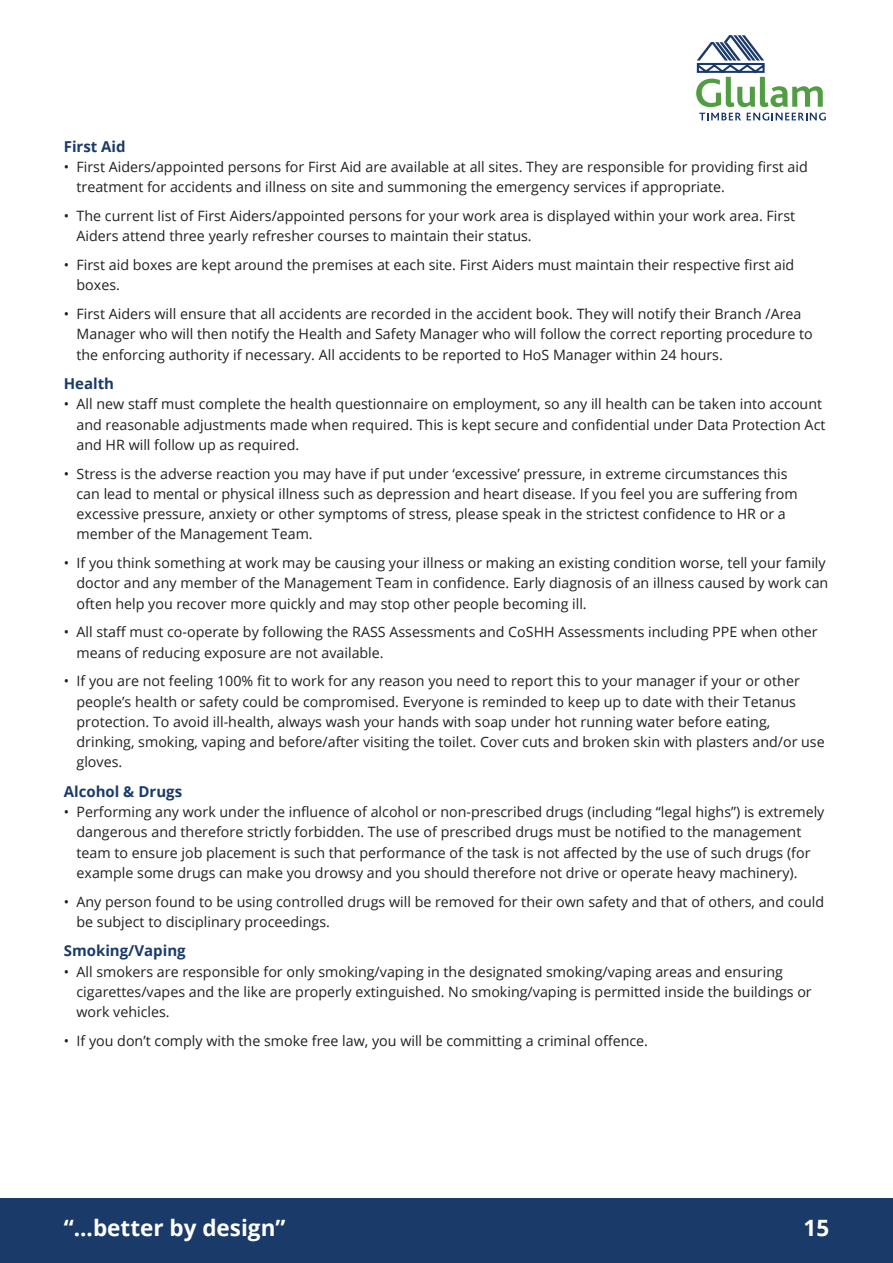
<style>
.page{position:relative;width:893px;height:1263px;background:#fff}
.page>*{position:absolute;margin:0;border:0;box-sizing:border-box;transform-origin:0 0}
.t1{font:700 22.5px "Open Sans";color:#fff}
._2__Second_Header{font:700 15px "Open Sans";color:#1a3b6a}
._3__Main_Text{font:14.25px/20.2px "Open Sans";color:#231f20}
</style>
<div class="page">
<div style="left:0;top:1198px;width:893px;height:65px;background:#1a3b6a"></div>
<svg style="left:696px;top:35px;width:127px;height:72px"></svg>
<svg style="left:699px;top:113px;width:42px;height:7px"></svg>
<svg style="left:747px;top:113px;width:79px;height:8px"></svg>
<p class="_2__Second_Header" style="left:64px;top:136px;width:63px">First Aid</p>
<p class="_3__Main_Text" style="left:77px;top:156px;width:733px;text-indent:-13px">• First Aiders/appointed persons for First Aid are available at all sites. They are responsible for providing first aid treatment for accidents and illness on site and summoning the emergency services if appropriate.</p>
<p class="_3__Main_Text" style="left:77px;top:205px;width:720px;text-indent:-13px">• The current list of First Aiders/appointed persons for your work area is displayed within your work area. First<br>Aiders attend three yearly refresher courses to maintain their status.</p>
<p class="_3__Main_Text" style="left:77px;top:254px;width:719px;text-indent:-13px">• First aid boxes are kept around the premises at each site. First Aiders must maintain their respective first aid boxes.</p>
<p class="_3__Main_Text" style="left:77px;top:303px;width:738px;text-indent:-13px">• First Aiders will ensure that all accidents are recorded in the accident book. They will notify their Branch /Area<br>Manager who will then notify the Health and Safety Manager who will follow the correct reporting procedure to the enforcing authority if necessary. All accidents to be reported to HoS Manager within 24 hours.</p>
<p class="_2__Second_Header" style="left:64px;top:373px;width:52px">Health</p>
<p class="_3__Main_Text" style="left:77px;top:394px;width:750px;text-indent:-13px">• All new staff must complete the health questionnaire on employment, so any ill health can be taken into account and reasonable adjustments made when required. This is kept secure and confidential under Data Protection Act and HR will follow up as required.</p>
<p class="_3__Main_Text" style="left:77px;top:463px;width:723px;text-indent:-13px">• Stress is the adverse reaction you may have if put under ‘excessive’ pressure, in extreme circumstances this can lead to mental or physical illness such as depression and heart disease. If you feel you are suffering from excessive pressure, anxiety or other symptoms of stress, please speak in the strictest confidence to HR or a member of the Management Team.</p>
<p class="_3__Main_Text" style="left:77px;top:552px;width:753px;text-indent:-13px">• If you think something at work may be causing your illness or making an existing condition worse, tell your family doctor and any member of the Management Team in confidence. Early diagnosis of an illness caused by work can often help you recover more quickly and may stop other people becoming ill.</p>
<p class="_3__Main_Text" style="left:77px;top:622px;width:742px;text-indent:-13px">• All staff must co-operate by following the RASS Assessments and CoSHH Assessments including PPE when other means of reducing exposure are not available.</p>
<p class="_3__Main_Text" style="left:77px;top:671px;width:750px;text-indent:-13px">• If you are not feeling 100% fit to work for any reason you need to report this to your manager if your or other people’s health or safety could be compromised. Everyone is reminded to keep up to date with their Tetanus protection. To avoid ill-health, always wash your hands with soap under hot running water before eating, drinking, smoking, vaping and before/after visiting the toilet. Cover cuts and broken skin with plasters and/or use gloves.</p>
<p class="_2__Second_Header" style="left:64px;top:781px;width:120px">Alcohol &amp; Drugs</p>
<p class="_3__Main_Text" style="left:77px;top:801px;width:749px;text-indent:-13px">• Performing any work under the influence of alcohol or non-prescribed drugs (including “legal highs”) is extremely dangerous and therefore strictly forbidden. The use of prescribed drugs must be notified to the management team to ensure job placement is such that performance of the task is not affected by the use of such drugs (for example some drugs can make you drowsy and you should therefore not drive or operate heavy machinery).</p>
<p class="_3__Main_Text" style="left:77px;top:891px;width:749px;text-indent:-13px">• Any person found to be using controlled drugs will be removed for their own safety and that of others, and could be subject to disciplinary proceedings.</p>
<p class="_2__Second_Header" style="left:64px;top:940px;width:123px">Smoking/Vaping</p>
<p class="_3__Main_Text" style="left:77px;top:961px;width:737px;text-indent:-13px">• All smokers are responsible for only smoking/vaping in the designated smoking/vaping areas and ensuring cigarettes/vapes and the like are properly extinguished. No smoking/vaping is permitted inside the buildings or work vehicles.</p>
<p class="_3__Main_Text" style="left:64px;top:1030px;width:586px">• If you don’t comply with the smoke free law, you will be committing a criminal offence.</p>
<h1 class="t1" style="left:64px;top:1212px;width:223px">“...better by design”</h1>
<h1 class="t1" style="left:803px;top:1212px;width:27px">15</h1>
</div>
